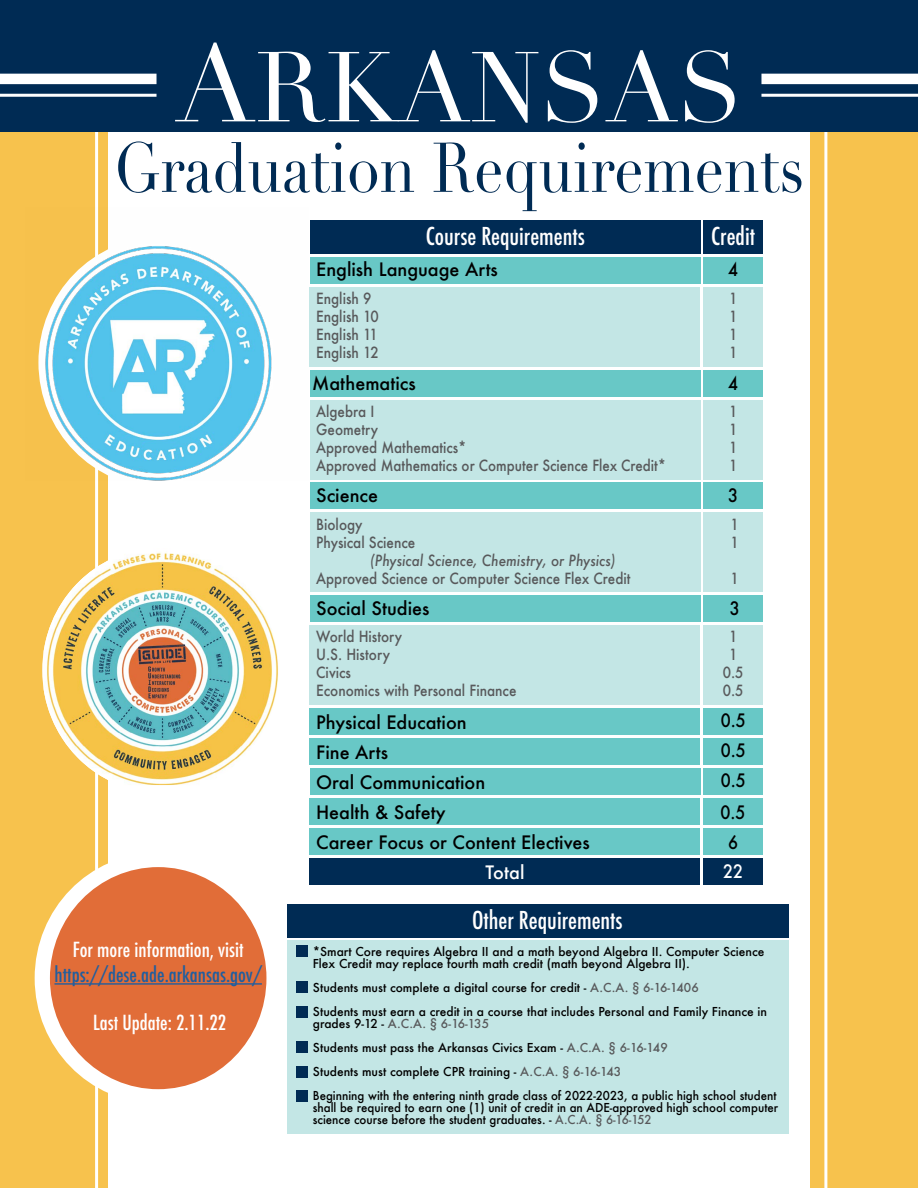
<style>
.page{position:relative;width:918px;height:1188px;background:#fff}
.page>*{position:absolute;margin:0;border:0;box-sizing:border-box;transform-origin:0 0}
.t1{font:97.5px "Didot LT Pro";color:#fff}
.t2{font:69px "Didot";color:#002b54;scale:.85 1}
.t3{font:500 condensed 24px "Futura";color:#fff}
.t4{font:500 condensed 20.25px "Futura";color:#fff}
.t5{font:500 condensed 20.25px "Futura";color:#215e9e}
.t6{font:500 18px/30px "Futura";color:#000}
.t7{font:500 18px/30px "Futura";color:#000;text-align:justify;scale:.9 1}
.t8{font:500 18px "Futura";color:#fff}
.t9{font:500 18px "Futura";color:#fff;scale:.9 1}
.t10{font:500 15px/18px "Futura";color:#58595b;scale:.9 1}
.t11{font:italic 500 15px "Futura";color:#58595b;scale:.9 1}
.t12{font:500 12px/24px "Futura";color:#000}
.t13{font:500 12px/12px "Futura";color:#000;scale:.96 1}
.s1{font-size:108px}
.s2{color:#58595b}
</style>
<div class="page">
<div style="left:0;top:101px;width:108px;height:1087px;background:#f7c24d"></div>
<hr style="left:95px;top:121px;width:3px;height:1067px;background:#fff">
<div style="left:810px;top:54px;width:108px;height:1134px;background:#f7c24d"></div>
<hr style="left:824px;top:106px;width:3px;height:1082px;background:#fff">
<div style="left:35px;top:853px;width:244px;height:250px;background:#fff;border-radius:50%"></div>
<div style="left:50px;top:867px;width:216px;height:222px;background:#e16d38;border-radius:50%"></div>
<img style="left:38px;top:207px;width:234px;height:273px">
<div style="left:0;top:0;width:918px;height:131px;background:#002b54"></div>
<img style="left:44px;top:548px;width:234px;height:237px">
<div style="left:704px;top:220px;width:59px;height:34px;background:#002b54"></div>
<div style="left:310px;top:400px;width:391px;height:79px;background:#c3e6e5"></div>
<div style="left:310px;top:626px;width:390px;height:79px;background:#c3e6e5"></div>
<div style="left:310px;top:513px;width:391px;height:79px;background:#c3e6e5"></div>
<div style="left:310px;top:220px;width:390px;height:34px;background:#002b54"></div>
<div style="left:310px;top:287px;width:390px;height:79px;background:#c3e6e5"></div>
<div style="left:310px;top:257px;width:390px;height:27px;background:#68c8c6"></div>
<div style="left:310px;top:370px;width:391px;height:26px;background:#68c8c6"></div>
<div style="left:310px;top:483px;width:391px;height:26px;background:#68c8c6"></div>
<div style="left:310px;top:596px;width:391px;height:26px;background:#68c8c6"></div>
<div style="left:704px;top:287px;width:59px;height:79px;background:#c3e6e5"></div>
<div style="left:704px;top:400px;width:59px;height:79px;background:#c3e6e5"></div>
<div style="left:704px;top:513px;width:59px;height:79px;background:#c3e6e5"></div>
<div style="left:704px;top:626px;width:59px;height:79px;background:#c3e6e5"></div>
<div style="left:310px;top:708px;width:390px;height:27px;background:#68c8c6"></div>
<div style="left:310px;top:738px;width:390px;height:27px;background:#68c8c6"></div>
<div style="left:310px;top:768px;width:390px;height:27px;background:#68c8c6"></div>
<div style="left:310px;top:828px;width:390px;height:27px;background:#68c8c6"></div>
<div style="left:704px;top:708px;width:59px;height:27px;background:#68c8c6"></div>
<div style="left:704px;top:738px;width:59px;height:26px;background:#68c8c6"></div>
<div style="left:704px;top:768px;width:59px;height:27px;background:#68c8c6"></div>
<div style="left:703px;top:828px;width:60px;height:27px;background:#68c8c6"></div>
<div style="left:704px;top:596px;width:59px;height:26px;background:#68c8c6"></div>
<div style="left:704px;top:483px;width:59px;height:26px;background:#68c8c6"></div>
<div style="left:704px;top:370px;width:59px;height:26px;background:#68c8c6"></div>
<div style="left:704px;top:257px;width:59px;height:27px;background:#68c8c6"></div>
<div style="left:310px;top:798px;width:390px;height:27px;background:#68c8c6"></div>
<div style="left:703px;top:799px;width:60px;height:26px;background:#68c8c6"></div>
<div style="left:310px;top:858px;width:390px;height:27px;background:#002b54"></div>
<div style="left:703px;top:858px;width:60px;height:27px;background:#002b54"></div>
<hr style="left:55px;top:983px;width:207px;height:2px;background:#215e9e">
<div style="left:0;top:74px;width:157px;height:10px;background:#fff"></div>
<hr style="left:0;top:94px;width:157px;height:3px;background:#fff">
<div style="left:761px;top:74px;width:157px;height:10px;background:#fff"></div>
<hr style="left:761px;top:94px;width:157px;height:3px;background:#fff">
<div style="left:287px;top:941px;width:501px;height:193px;background:#c3e6e5"></div>
<div style="left:287px;top:905px;width:501px;height:33px;background:#002b54"></div>
<div style="left:296px;top:1090px;width:12px;height:12px;background:#002b54"></div>
<div style="left:296px;top:945px;width:12px;height:12px;background:#002b54"></div>
<div style="left:296px;top:981px;width:12px;height:12px;background:#002b54"></div>
<div style="left:296px;top:1006px;width:12px;height:12px;background:#002b54"></div>
<div style="left:296px;top:1041px;width:12px;height:12px;background:#002b54"></div>
<div style="left:296px;top:1066px;width:12px;height:12px;background:#002b54"></div>
<h1 class="t1" style="left:175px;top:30px;width:569px"><span class="s1">A</span>RKANSAS</h1>
<h2 class="t2" style="left:114px;top:127px;width:814px">Graduation Requirements</h2>
<h3 class="t3" style="left:426px;top:221px;width:161px">Course Requirements</h3>
<h3 class="t3" style="left:711px;top:221px;width:46px">Credit</h3>
<h3 class="t6" style="left:316px;top:255px;width:183px">English Language Arts</h3>
<p class="t10" style="left:316px;top:289px;width:71px">English 9<br>English 10<br>English 11<br>English 12</p>
<h3 class="t6" style="left:312px;top:368px;width:105px">Mathematics</h3>
<p class="t10" style="left:316px;top:402px;width:390px">Algebra I<br>Geometry<br>Approved Mathematics*<br>Approved Mathematics or Computer Science Flex Credit*</p>
<h3 class="t6" style="left:316px;top:481px;width:63px">Science</h3>
<p class="t10" style="left:316px;top:515px;width:112px">Biology<br>Physical Science</p>
<p class="t11" style="left:370px;top:550px;width:274px">(Physical Science, Chemistry, or Physics)</p>
<p class="t10" style="left:316px;top:569px;width:351px">Approved Science or Computer Science Flex Credit</p>
<h3 class="t6" style="left:316px;top:593px;width:115px">Social Studies</h3>
<p class="t10" style="left:316px;top:627px;width:224px">World History<br>U.S. History<br>Civics<br>Economics with Personal Finance</p>
<h3 class="t6" style="left:316px;top:707px;width:171px">Physical Education<br>Fine Arts<br>Oral Communication</h3>
<h3 class="t7" style="left:728px;top:255px;width:13px">4</h3>
<p class="t10" style="left:729px;top:289px;width:11px;text-align:justify">1<br>1<br>1<br>1</p>
<h3 class="t7" style="left:728px;top:368px;width:13px">4</h3>
<p class="t10" style="left:729px;top:402px;width:11px;text-align:justify">1<br>1<br>1<br>1</p>
<h3 class="t7" style="left:728px;top:481px;width:13px">3</h3>
<p class="t10" style="left:731px;top:515px;width:11px">1<br>1</p>
<p class="t10" style="left:731px;top:569px;width:11px">1</p>
<h3 class="t7" style="left:730px;top:593px;width:13px">3</h3>
<p class="t10" style="left:723px;top:627px;width:25px;text-align:center">1<br>1<br>0.5<br>0.5</p>
<h3 class="t7" style="left:721px;top:705px;width:29px">0.5<br>0.5<br>0.5</h3>
<h3 class="t6" style="left:316px;top:797px;width:131px">Health &amp; Safety</h3>
<h3 class="t7" style="left:721px;top:797px;width:29px">0.5</h3>
<h3 class="t6" style="left:316px;top:827px;width:275px">Career Focus or Content Electives</h3>
<h3 class="t7" style="left:728px;top:827px;width:13px">6</h3>
<h3 class="t4" style="left:73px;top:937px;width:172px">For more information, visit</h3>
<h3 class="t5" style="left:55px;top:961px;width:209px">https://dese.ade.arkansas.gov/</h3>
<h3 class="t4" style="left:93px;top:1010px;width:135px">Last Update: 2.11.22</h3>
<h3 class="t8" style="left:485px;top:860px;width:41px">Total</h3>
<h3 class="t9" style="left:723px;top:859px;width:24px">22</h3>
<h3 class="t3" style="left:472px;top:905px;width:152px">Other Requirements</h3>
<p class="t12" style="left:313px;top:945px;width:453px;line-height:12px">*Smart Core requires Algebra II and a math beyond Algebra II. Computer Science<br>Flex Credit may replace fourth math credit (math beyond Algebra II).</p>
<p class="t12" style="left:313px;top:975px;width:456px">Students must complete a digital course for credit - <span class="s2">A.C.A. § 6-16-1406<br></span>Students must earn a credit in a course that includes Personal and Family Finance in</p>
<p class="t12" style="left:313px;top:1011px;width:465px">grades 9-12 - <span class="s2">A.C.A. § 6-16-135<br></span>Students must pass the Arkansas Civics Exam - <span class="s2">A.C.A. § 6-16-149<br></span>Students must complete CPR training - <span class="s2">A.C.A. § 6-16-143<br></span>Beginning with the entering ninth grade class of 2022-2023, a public high school student</p>
<p class="t13" style="left:313px;top:1101px;width:486px">shall be required to earn one (1) unit of credit in an ADE-approved high school computer science course before the student graduates. - <span class="s2">A.C.A. § 6-16-152</span></p>
</div>
